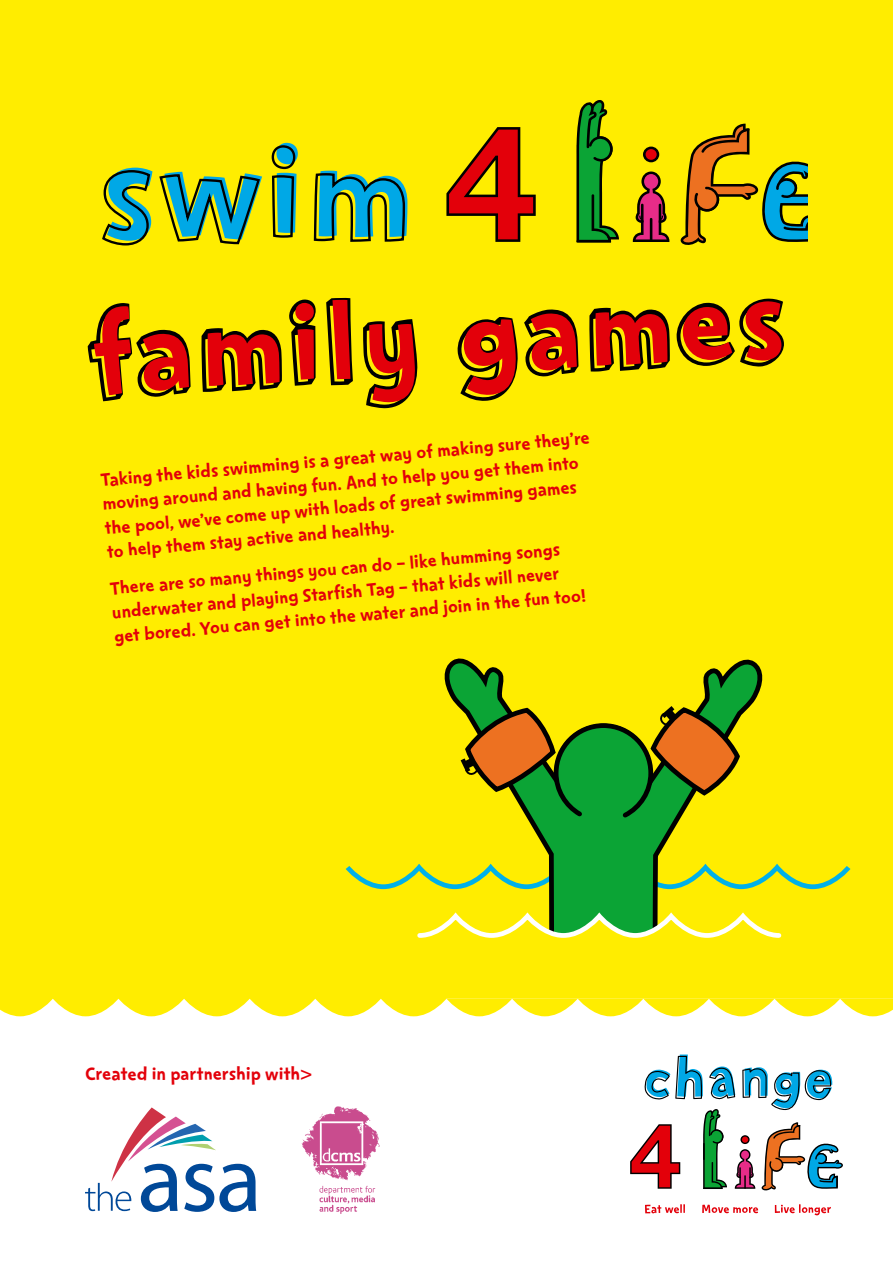
<style>
.page{position:relative;width:893px;height:1263px;background:#fff}
.page>*{position:absolute;margin:0;border:0;box-sizing:border-box;transform-origin:0 0}
.t1{font:159.15px "Change 4 Life Logo Fill";color:#00a8e6}
.t2{font:128.25px "Change 4 Life Headline Shadow";color:#000}
.t3{font:21px/24px "Change 4 Life Text";letter-spacing:-.005em;color:#e3000a}
</style>
<div class="page">
<div style="left:0;top:0;width:893px;height:1016px;background:#ffed00"></div>
<svg style="left:101px;top:169px;width:51px;height:78px;background:#d4c500"></svg>
<svg style="left:158px;top:173px;width:104px;height:72px;background:#d8c800"></svg>
<svg style="left:270px;top:144px;width:27px;height:95px;background:#cabb00"></svg>
<svg style="left:313px;top:172px;width:93px;height:71px;background:#d2c300"></svg>
<svg style="left:446px;top:127px;width:90px;height:115px;background:#d57203"></svg>
<svg style="left:633px;top:124px;width:175px;height:124px;background:#c4ae1a"></svg>
<svg style="left:576px;top:99px;width:43px;height:143px;background:#609c16"></svg>
<svg style="left:85px;top:1107px;width:171px;height:105px"></svg>
<svg style="left:343px;top:863px;width:510px;height:28px;background:#cde12c"></svg>
<svg style="left:438px;top:657px;width:331px;height:259px;background:#b2cf12"></svg>
<svg style="left:461px;top:703px;width:281px;height:118px;background:#80971a"></svg>
<svg style="left:415px;top:916px;width:478px;height:100px;background:#f8ec1a"></svg>
<img style="left:301px;top:1106px;width:79px;height:108px">
<svg style="left:645px;top:1204px;width:40px;height:9px"></svg>
<svg style="left:702px;top:1205px;width:56px;height:8px"></svg>
<svg style="left:775px;top:1204px;width:56px;height:11px"></svg>
<svg style="left:630px;top:1124px;width:50px;height:65px"></svg>
<svg style="left:762px;top:1122px;width:81px;height:69px"></svg>
<svg style="left:735px;top:1135px;width:20px;height:54px"></svg>
<svg style="left:644px;top:1054px;width:59px;height:46px"></svg>
<svg style="left:709px;top:1066px;width:26px;height:34px"></svg>
<svg style="left:742px;top:1067px;width:90px;height:44px"></svg>
<svg style="left:703px;top:1109px;width:24px;height:80px"></svg>
<p class="t1" style="left:100px;top:128px;width:319px">swim</p>
<h1 class="t2" style="left:86px;top:300px;width:701px;rotate:-3deg">family games</h1>
<p class="t3" style="left:100px;top:469px;width:492px;rotate:-5deg">Taking the kids swimming is a great way of making sure they’re moving around and having fun. And to help you get them into the pool, we’ve come up with loads of great swimmi g g</p>
<p class="t3" style="left:503px;top:482px;width:75px;rotate:-5deg">n ames</p>
<p class="t3" style="left:105px;top:535px;width:453px;line-height:36.8px;rotate:-5deg">to help them stay active and healthy.<br>There are so many things you can do – like humming songs</p>
<p class="t3" style="left:111px;top:602px;width:475px;rotate:-5deg">underwater and playing Starfish Tag – that kids will never get bored. You can get into the water and join in the fun too!</p>
<p class="t3" style="left:85px;top:1063px;width:221px">Created in partnership with&gt;</p>
</div>
